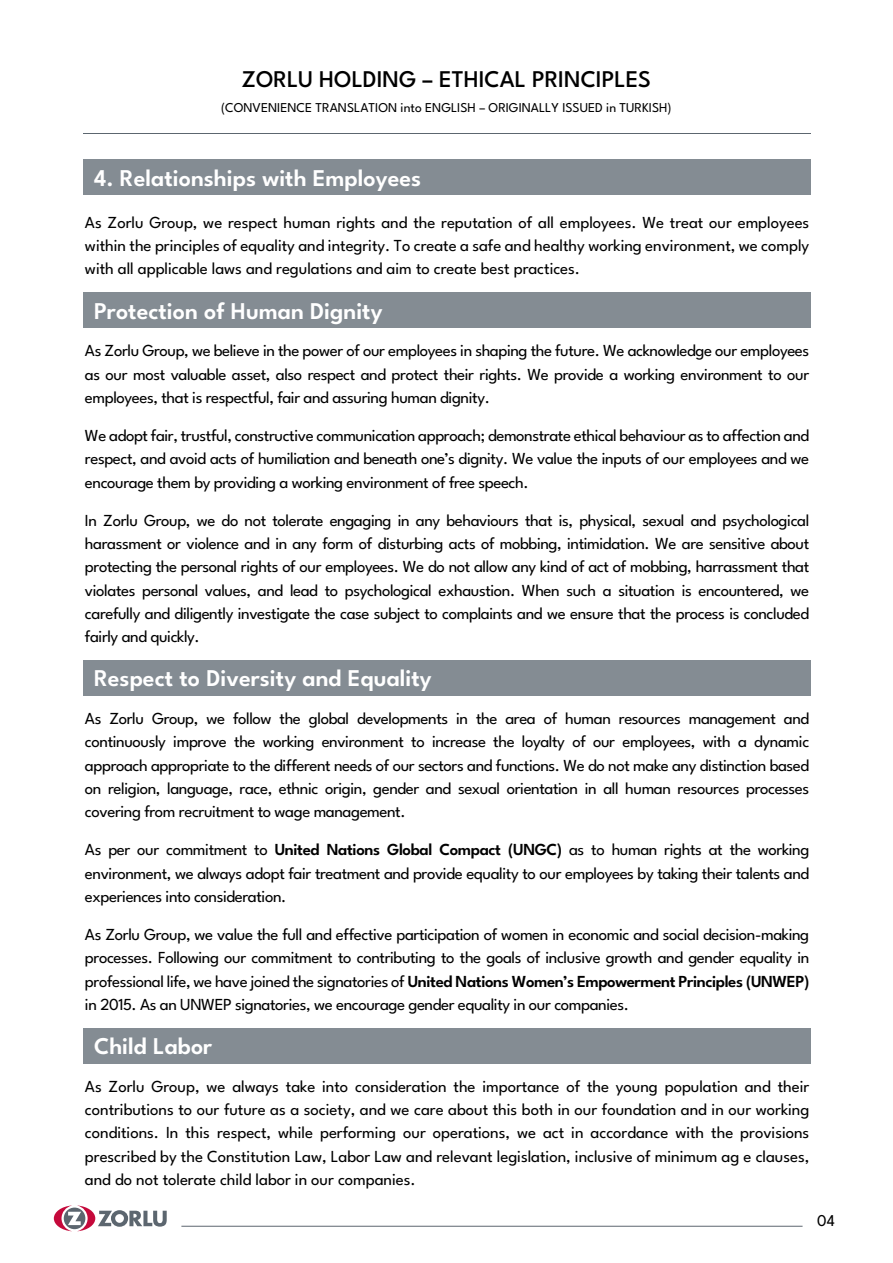
<style>
.page{position:relative;width:893px;height:1263px;background:#fff}
.page>*{position:absolute;margin:0;border:0;box-sizing:border-box;transform-origin:0 0}
.t1{font:600 24px "League Spartan";color:#fff}
.t2{font:500 24px "League Spartan";color:#000}
.t3{font:16.8px/23.2px "League Spartan";letter-spacing:-.025em;color:#000;text-align:justify}
.t4{font:16.5px "League Spartan";color:#000}
.t5{font:13.5px "League Spartan";color:#000}
.s1{font-weight:600}
</style>
<div class="page">
<svg style="left:54px;top:1205px;width:113px;height:26px"></svg>
<hr style="left:181px;top:1226px;width:622px;height:1px;background:#5c666f">
<div style="left:83px;top:160px;width:727px;height:35px;background:#848c93"></div>
<div style="left:83px;top:293px;width:727px;height:35px;background:#848c93"></div>
<div style="left:83px;top:660px;width:727px;height:36px;background:#848c93"></div>
<div style="left:83px;top:1028px;width:727px;height:35px;background:#848c93"></div>
<hr style="left:83px;top:133px;width:727px;height:1px;background:#5c666f">
<h1 class="t2" style="left:242px;top:61px;width:411px">ZORLU HOLDING – ETHICAL PRINCIPLES</h1>
<p class="t5" style="left:221px;top:98px;width:452px">(CONVENIENCE TRANSLATION into ENGLISH – ORIGINALLY ISSUED in TURKISH)</p>
<h1 class="t1" style="left:94px;top:160px;width:329px">4. Relationships with Employees</h1>
<p class="t3" style="left:85px;top:209px;width:726px">As Zorlu Group, we respect human rights and the reputation of all employees. We treat our employees within the principles of equality and integrity. To create a safe and healthy working environment, we comply with all applicable laws and regulations and aim to create best practices.</p>
<h1 class="t1" style="left:94px;top:293px;width:290px">Protection of Human Dignity</h1>
<p class="t3" style="left:85px;top:338px;width:726px">As Zorlu Group, we believe in the power of our employees in shaping the future. We acknowledge our employees as our most valuable asset, also respect and protect their rights. We provide a working environment to our employees, that is respectful, fair and assuring human dignity.</p>
<p class="t3" style="left:85px;top:422px;width:726px">We adopt fair, trustful, constructive communication approach; demonstrate ethical behaviour as to affection and respect, and avoid acts of humiliation and beneath one’s dignity. We value the inputs of our employees and we encourage them by providing a working environment of free speech.</p>
<p class="t3" style="left:85px;top:507px;width:726px">In Zorlu Group, we do not tolerate engaging in any behaviours that is, physical, sexual and psychological harassment or violence and in any form of disturbing acts of mobbing, intimidation. We are sensitive about protecting the personal rights of our employees. We do not allow any kind of act of mobbing, harrassment that violates personal values, and lead to psychological exhaustion. When such a situation is encountered, we carefully and diligently investigate the case subject to complaints and we ensure that the process is concluded fairly and quickly.</p>
<h1 class="t1" style="left:94px;top:661px;width:339px">Respect to Diversity and Equality</h1>
<p class="t3" style="left:85px;top:705px;width:726px">As Zorlu Group, we follow the global developments in the area of human resources management and continuously improve the working environment to increase the loyalty of our employees, with a dynamic approach appropriate to the different needs of our sectors and functions. We do not make any distinction based on religion, language, race, ethnic origin, gender and sexual orientation in all human resources processes covering from recruitment to wage management.</p>
<p class="t3" style="left:85px;top:837px;width:726px">As per our commitment to <span class="s1">United Nations Global Compact (UNGC)</span> as to human rights at the working environment, we always adopt fair treatment and provide equality to our employees by taking their talents and experiences into consideration.</p>
<p class="t3" style="left:85px;top:921px;width:726px">As Zorlu Group, we value the full and effective participation of women in economic and social decision-making processes. Following our commitment to contributing to the goals of inclusive growth and gender equality in professional life, we have joined the signatories of <span class="s1">United Nations Women’s Empowerment Principles (UNWEP) </span>in 2015. As an UNWEP signatories, we encourage gender equality in our companies.</p>
<h1 class="t1" style="left:94px;top:1029px;width:120px">Child Labor</h1>
<p class="t3" style="left:85px;top:1073px;width:726px">As Zorlu Group, we always take into consideration the importance of the young population and their contributions to our future as a society, and we care about this both in our foundation and in our working conditions. In this respect, while performing our operations, we act in accordance with the provisions prescribed by the Constitution Law, Labor Law and relevant legislation, inclusive of minimum ag e clauses, and do not tolerate child labor in our companies.</p>
<p class="t4" style="left:817px;top:1209px;width:19px">04</p>
</div>
